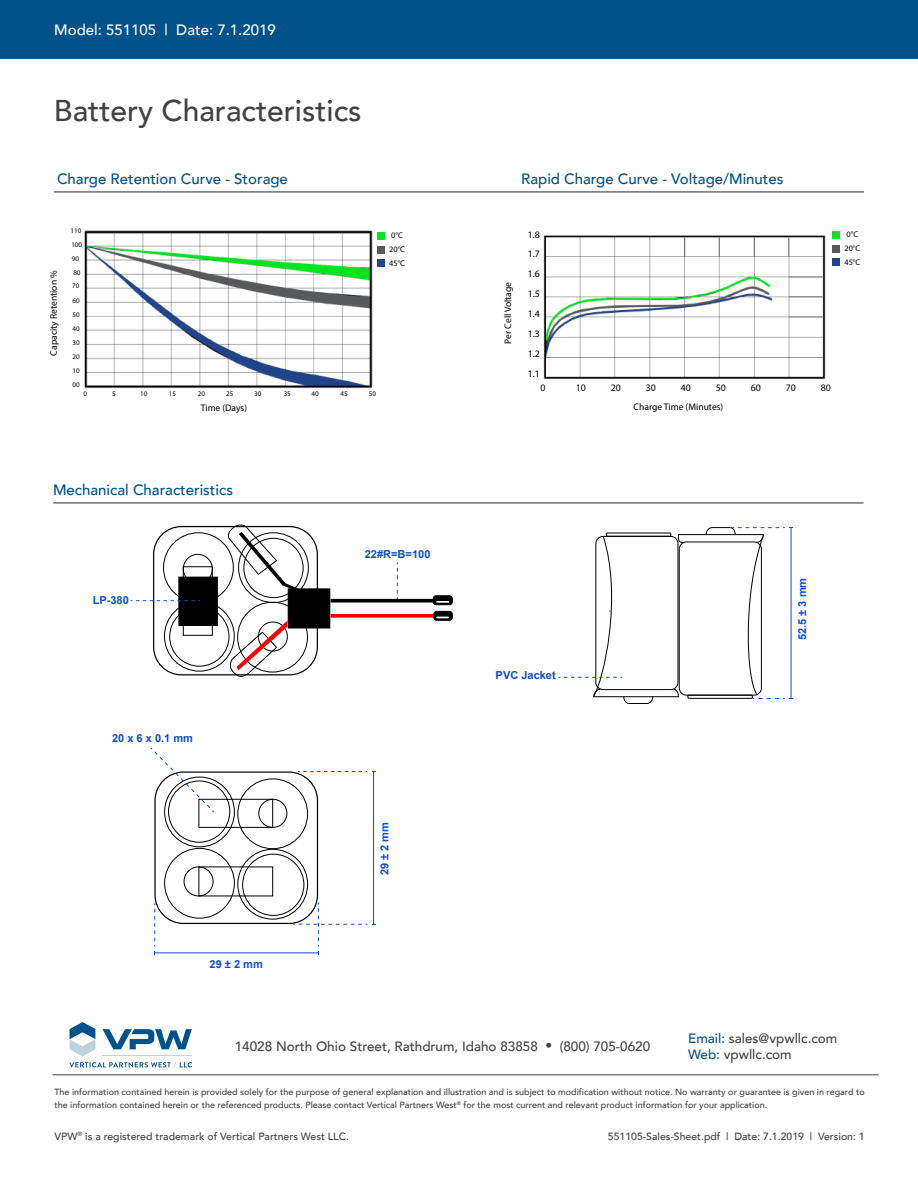
<style>
.page{position:relative;width:918px;height:1188px;background:#fff}
.page>*{position:absolute;margin:0;border:0;box-sizing:border-box;transform-origin:0 0}
.t1{font:500 30px "Avenir";color:#414042}
.t2{font:500 15px "Avenir";color:#01518a}
.t3{font:500 15px "Avenir";color:#fff}
.t4{font:500 13.5px/16.2px "Avenir";color:#414042}
.t5{font:700 11.1px "Arial";color:#0d4ece}
.t6{font:500 10.5px "Avenir";color:#414042}
.t7{font:9.9px "Myriad Pro";color:#000}
.t8{font:9.6px "Myriad Pro";color:#000}
.t9{font:500 9px/12.8px "Avenir";color:#414042}
.t10{font:8.25px/13.8px "Myriad Pro";color:#000}
.t11{font:7.05px/14px "Myriad Pro";color:#000}
.s1{color:#01518a}
</style>
<div class="page">
<div style="left:154px;top:771px;width:164px;height:153px;border:1px solid #000;border-radius:28px"></div>
<div style="left:199px;top:799px;width:74px;height:29px;border:1px solid #000"></div>
<div style="left:259px;top:799px;width:28px;height:29px;border:1px solid #000;border-radius:50%"></div>
<div style="left:184px;top:867px;width:29px;height:29px;border:1px solid #000;border-radius:50%"></div>
<div style="left:237px;top:779px;width:71px;height:70px;border:1px solid #000;border-radius:50%"></div>
<div style="left:237px;top:849px;width:71px;height:70px;border:1px solid #000;border-radius:50%"></div>
<div style="left:164px;top:848px;width:71px;height:70px;border:1px solid #000;border-radius:50%"></div>
<div style="left:168px;top:781px;width:62px;height:62px;border:1px solid #000;border-radius:50%"></div>
<div style="left:242px;top:854px;width:62px;height:62px;border:1px solid #000;border-radius:50%"></div>
<hr style="left:155px;top:953px;width:163px;height:1px;background:#0d4ece">
<svg style="left:154px;top:903px;width:2px;height:52px"></svg>
<hr style="left:373px;top:771px;width:1px;height:153px;background:#0d4ece">
<svg style="left:293px;top:903px;width:83px;height:52px"></svg>
<svg style="left:298px;top:771px;width:78px;height:1px"></svg>
<svg style="left:150px;top:747px;width:64px;height:66px"></svg>
<div style="left:596px;top:536px;width:82px;height:154px;border:1px solid #000;border-radius:7px"></div>
<div style="left:679px;top:542px;width:83px;height:153px;border:1px solid #000;border-radius:7px"></div>
<div style="left:606px;top:533px;width:65px;height:4px;border:1px solid #000"></div>
<div style="left:688px;top:695px;width:65px;height:4px;border:1px solid #000"></div>
<svg style="left:678px;top:535px;width:6px;height:8px"></svg>
<hr style="left:678px;top:534px;width:86px;height:1px;background:#000">
<svg style="left:673px;top:688px;width:6px;height:8px"></svg>
<hr style="left:593px;top:696px;width:86px;height:1px;background:#000">
<svg style="left:706px;top:527px;width:87px;height:172px"></svg>
<svg style="left:559px;top:536px;width:94px;height:168px"></svg>
<div style="left:153px;top:526px;width:165px;height:149px;border:1px solid #000;border-radius:28px"></div>
<div style="left:178px;top:577px;width:40px;height:49px;background:#000;border:1px solid #000"></div>
<div style="left:288px;top:588px;width:42px;height:40px;background:#000"></div>
<div style="left:183px;top:566px;width:30px;height:70px;border:1px solid #000"></div>
<div style="left:183px;top:554px;width:30px;height:30px;border:1px solid #000;border-radius:50%"></div>
<div style="left:258px;top:622px;width:30px;height:29px;border:1px solid #000;border-radius:50%"></div>
<div style="left:169px;top:607px;width:60px;height:59px;border:1px solid #000;border-radius:50%"></div>
<svg style="left:331px;top:614px;width:102px;height:4px"></svg>
<svg style="left:331px;top:599px;width:102px;height:4px"></svg>
<svg style="left:227px;top:524px;width:76px;height:71px"></svg>
<div style="left:433px;top:596px;width:19px;height:9px;background:#000;border-radius:3px"></div>
<div style="left:433px;top:595px;width:20px;height:10px;border:1px solid #000;border-radius:3px"></div>
<svg style="left:434px;top:611px;width:18px;height:9px"></svg>
<div style="left:433px;top:611px;width:20px;height:10px;border:1px solid #000;border-radius:3px"></div>
<svg style="left:229px;top:621px;width:58px;height:56px"></svg>
<svg style="left:436px;top:617px;width:13px;height:1px"></svg>
<svg style="left:436px;top:601px;width:13px;height:2px"></svg>
<svg style="left:131px;top:600px;width:69px;height:1px"></svg>
<svg style="left:397px;top:562px;width:1px;height:37px"></svg>
<hr style="left:53px;top:1074px;width:826px;height:1px;background:#414042">
<hr style="left:53px;top:502px;width:811px;height:1px;background:#414042">
<div style="left:0;top:0;width:918px;height:58px;background:#01518a"></div>
<hr style="left:54px;top:191px;width:810px;height:1px;background:#414042">
<img style="left:84px;top:230px;width:301px;height:159px">
<div style="left:377px;top:232px;width:8px;height:8px;background:#01e520"></div>
<div style="left:377px;top:260px;width:8px;height:7px;background:#20438a"></div>
<div style="left:377px;top:246px;width:8px;height:8px;background:#58595b"></div>
<img style="left:543px;top:231px;width:291px;height:148px">
<div style="left:833px;top:231px;width:7px;height:7px;background:#01e520"></div>
<div style="left:833px;top:258px;width:7px;height:8px;background:#20438a"></div>
<div style="left:833px;top:245px;width:7px;height:7px;background:#58595b"></div>
<svg style="left:684px;top:238px;width:1px;height:19px"></svg>
<svg style="left:719px;top:238px;width:1px;height:19px"></svg>
<svg style="left:754px;top:238px;width:1px;height:19px"></svg>
<svg style="left:789px;top:238px;width:1px;height:19px"></svg>
<div style="left:796px;top:263px;width:22px;height:59px;background:#fff"></div>
<hr style="left:789px;top:277px;width:34px;height:1px;background:#595959">
<hr style="left:789px;top:297px;width:34px;height:1px;background:#595959">
<hr style="left:789px;top:317px;width:34px;height:1px;background:#595959">
<hr style="left:102px;top:1055px;width:90px;height:1px;background:#bdd3db">
<svg style="left:70px;top:1022px;width:25px;height:34px"></svg>
<svg style="left:103px;top:1029px;width:89px;height:20px"></svg>
<svg style="left:69px;top:1062px;width:123px;height:6px"></svg>
<h2 class="t3" style="left:54px;top:16px;width:223px">Model: 551105 | Date: 7.1.2019</h2>
<h1 class="t1" style="left:54px;top:84px;width:309px">Battery Characteristics</h1>
<h2 class="t2" style="left:57px;top:165px;width:232px">Charge Retention Curve - Storage</h2>
<h2 class="t2" style="left:521px;top:165px;width:264px">Rapid Charge Curve - Voltage/Minutes</h2>
<p class="t8" style="left:48px;top:356px;width:87px;rotate:-90deg">Capacity Retention %</p>
<p class="t11" style="left:71px;top:224px;width:13px">110<br>100<br>90<br>80</p>
<p class="t11" style="left:72px;top:279px;width:9px;line-height:14.9px">70<br>60</p>
<p class="t11" style="left:73px;top:308px;width:9px;text-align:justify">50<br>40<br>30<br>20</p>
<p class="t11" style="left:73px;top:363px;width:9px">10<br>00</p>
<p class="t11" style="left:84px;top:387px;width:5px">0</p>
<p class="t11" style="left:112px;top:387px;width:5px">5</p>
<p class="t11" style="left:140px;top:387px;width:9px">10</p>
<p class="t11" style="left:169px;top:387px;width:9px">15</p>
<p class="t11" style="left:198px;top:387px;width:9px">20</p>
<p class="t11" style="left:226px;top:387px;width:9px">25</p>
<p class="t11" style="left:254px;top:387px;width:9px">30</p>
<p class="t11" style="left:284px;top:387px;width:9px">35</p>
<p class="t11" style="left:312px;top:387px;width:9px">40</p>
<p class="t11" style="left:341px;top:387px;width:9px">45</p>
<p class="t11" style="left:369px;top:387px;width:9px">50</p>
<p class="t8" style="left:201px;top:402px;width:48px">Time (Days)</p>
<p class="t10" style="left:389px;top:229px;width:17px">0°C<br>20°C<br>45°C</p>
<p class="t8" style="left:502px;top:344px;width:63px;rotate:-90deg">Per Cell Voltage</p>
<p class="t7" style="left:528px;top:229px;width:14px">1.8</p>
<p class="t7" style="left:528px;top:248px;width:14px">1.7</p>
<p class="t7" style="left:528px;top:268px;width:14px">1.6</p>
<p class="t7" style="left:528px;top:288px;width:14px">1.5</p>
<p class="t7" style="left:528px;top:307px;width:14px">1.4</p>
<p class="t7" style="left:528px;top:328px;width:14px">1.3</p>
<p class="t7" style="left:528px;top:348px;width:14px">1.2</p>
<p class="t7" style="left:528px;top:367px;width:14px">1.1</p>
<p class="t7" style="left:541px;top:381px;width:7px">0</p>
<p class="t7" style="left:576px;top:381px;width:12px">10</p>
<p class="t7" style="left:611px;top:381px;width:12px">20</p>
<p class="t7" style="left:646px;top:381px;width:12px">30</p>
<p class="t7" style="left:681px;top:381px;width:12px">40</p>
<p class="t7" style="left:716px;top:381px;width:12px">50</p>
<p class="t7" style="left:751px;top:381px;width:12px">60</p>
<p class="t7" style="left:786px;top:381px;width:12px">70</p>
<p class="t7" style="left:821px;top:381px;width:12px">80</p>
<p class="t8" style="left:634px;top:401px;width:91px">Charge Time (Minutes)</p>
<p class="t10" style="left:844px;top:227px;width:17px">0°C<br>20°C<br>45°C</p>
<h2 class="t2" style="left:53px;top:477px;width:181px">Mechanical Characteristics</h2>
<p class="t5" style="left:93px;top:593px;width:38px">LP-380</p>
<p class="t5" style="left:112px;top:731px;width:83px">20 x 6 x 0.1 mm</p>
<p class="t5" style="left:365px;top:546px;width:67px">22#R=B=100</p>
<p class="t5" style="left:496px;top:668px;width:62px">PVC Jacket</p>
<p class="t5" style="left:795px;top:640px;width:64px;rotate:-90deg">52.5 ± 3 mm</p>
<p class="t5" style="left:377px;top:875px;width:55px;rotate:-90deg">29 ± 2 mm</p>
<p class="t5" style="left:210px;top:957px;width:55px">29 ± 2 mm</p>
<h3 class="t4" style="left:235px;top:1038px;width:417px">14028 North Ohio Street, Rathdrum, Idaho 83858 • (800) 705-0620</h3>
<h3 class="t4" style="left:688px;top:1029px;width:151px"><span class="s1">Email:</span> sales@vpwllc.com<br><span class="s1">Web:</span> vpwllc.com</h3>
<p class="t9" style="left:54px;top:1085px;width:812px">The information contained herein is provided solely for the purpose of general explanation and illustration and is subject to modification without notice. No warranty or guarantee is given in regard to the information contained herein or the referenced products. Please contact Vertical Partners West<sup>®</sup> for the most current and relevant product information for your application.</p>
<p class="t6" style="left:55px;top:1127px;width:296px">VPW<sup>®</sup> is a registered trademark of Vertical Partners West LLC.</p>
<p class="t6" style="left:608px;top:1127px;width:258px">551105-Sales-Sheet.pdf | Date: 7.1.2019 | Version: 1</p>
</div>
